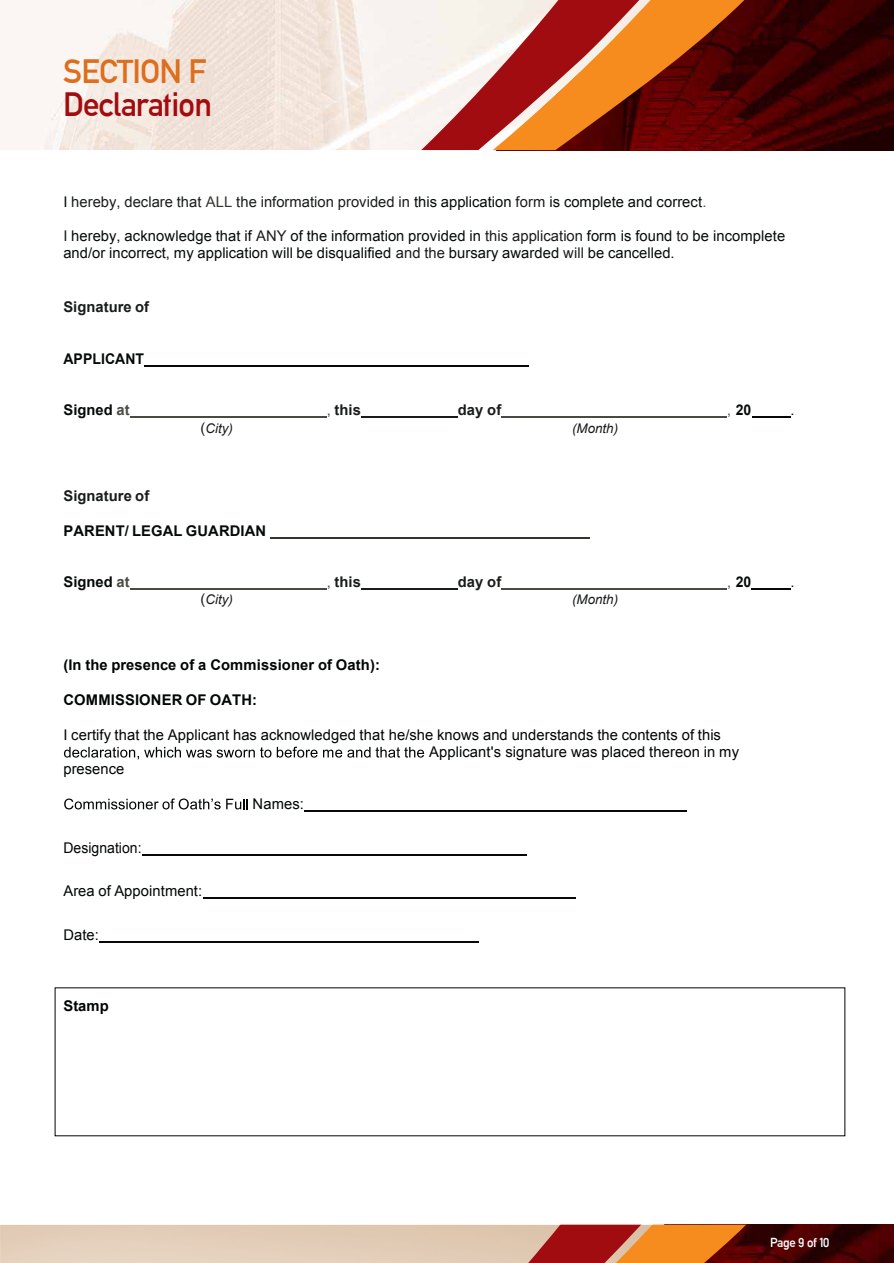
<style>
.page{position:relative;width:894px;height:1263px;background:#fff}
.page>*{position:absolute;margin:0;border:0;box-sizing:border-box;transform-origin:0 0}
.t1{font:33px "Alte DIN1451 Mittelschrift";letter-spacing:-.02em;color:#a10c10}
.t2{font:33px "Alte DIN1451 Mittelschrift";letter-spacing:-.02em;color:#dd6e1d}
.t3{font:14.7px/17.2px "Arial";letter-spacing:.005em;color:#060b0a}
.t4{font:14.7px "Arial";letter-spacing:.005em;color:#020505}
.t5{font:14.7px "Arial";color:#191d1a}
.t6{font:700 14.7px "Arial";letter-spacing:.01em;color:#020505}
.t7{font:700 14.7px "Arial";letter-spacing:.005em;color:#191d1a}
.t8{font:700 14.7px "Arial";letter-spacing:.005em;color:#060b0a}
.t9{font:700 14.7px "Arial";letter-spacing:.005em;color:#060b0a;scale:.95 1}
.t10{font:14.7px "Arial";letter-spacing:.005em;color:#020505;scale:.95 1}
.t11{font:italic 13.35px "Arial";color:#191d1a}
.t12{font:12.75px "Alte DIN1451 Mittelschrift";letter-spacing:-.02em;color:#fff}
.s1{color:#060b0a}
.s2{color:#33362f}
.s3{color:#494b44}
.s4{color:#191d1a}
.s5{font-weight:400;color:#494b44}
.s6{font-style:normal;font-size:14.7px}
</style>
<div class="page">
<hr style="left:144px;top:365px;width:385px;height:1px;background:#050a09">
<hr style="left:130px;top:417px;width:197px;height:1px;background:#484a43">
<hr style="left:361px;top:417px;width:97px;height:1px;background:#191d1a">
<hr style="left:502px;top:417px;width:225px;height:1px;background:#484a43">
<hr style="left:752px;top:417px;width:38px;height:1px;background:#050a09">
<hr style="left:270px;top:537px;width:320px;height:2px;background:#31352e">
<hr style="left:130px;top:588px;width:197px;height:2px;background:#484a43">
<hr style="left:361px;top:588px;width:97px;height:2px;background:#191d1a">
<hr style="left:502px;top:588px;width:225px;height:1px;background:#484a43">
<hr style="left:752px;top:588px;width:39px;height:1px;background:#050a09">
<svg style="left:64px;top:747px;width:360px;height:13px"></svg>
<svg style="left:64px;top:799px;width:184px;height:10px"></svg>
<hr style="left:304px;top:811px;width:383px;height:1px;background:#050a09">
<hr style="left:142px;top:854px;width:384px;height:1px;background:#050a09">
<hr style="left:203px;top:898px;width:372px;height:1px;background:#050a09">
<hr style="left:99px;top:941px;width:380px;height:1px;background:#050a09">
<img style="left:810px;top:0;width:84px;height:150px">
<svg style="left:0;top:0;width:810px;height:150px"></svg>
<img style="left:813px;top:1225px;width:80px;height:38px">
<svg style="left:0;top:1225px;width:813px;height:38px"></svg>
<h1 class="t2" style="left:63px;top:51px;width:145px">SECTION F</h1>
<h1 class="t1" style="left:63px;top:84px;width:150px">Declaration</h1>
<p class="t5" style="left:63px;top:192px;width:645px"><span class="s1">I</span> hereby, declare that <span class="s2">ALL</span> the information provided in <span class="s1">this application</span> form <span class="s1">is complete and correct</span><span class="s3">.</span></p>
<p class="t3" style="left:63px;top:228px;width:723px"><span class="s4">I</span> hereby, acknowledge that if <span class="s4">ANY</span> of the information provided in <span class="s4">this application</span> form is found <span class="s4">to</span> be incomplete and/or incorrect, my application will be disqualified <span class="s4">and the</span> bursary awarded <span class="s4">will</span> be cancelled.</p>
<p class="t7" style="left:63px;top:297px;width:87px">Signature of</p>
<p class="t9" style="left:63px;top:349px;width:86px">APPLICANT</p>
<p class="t8" style="left:63px;top:400px;width:68px">Signed <span class="s3">at</span></p>
<p class="t7" style="left:327px;top:400px;width:36px"><span class="s5">,</span> this</p>
<p class="t7" style="left:458px;top:400px;width:45px">day of</p>
<p class="t9" style="left:727px;top:400px;width:27px"><span class="s5">,</span> 20</p>
<p class="t3" style="left:790px;top:401px;width:6px">.</p>
<p class="t11" style="left:200px;top:419px;width:34px"><span class="s6">(</span>City)</p>
<p class="t11" style="left:572px;top:419px;width:48px">(Month)</p>
<p class="t7" style="left:63px;top:487px;width:87px">Signature of</p>
<p class="t8" style="left:63px;top:521px;width:204px">PARENT/ LEGAL GUARDIAN</p>
<p class="t8" style="left:63px;top:572px;width:68px">Signed <span class="s3">at</span></p>
<p class="t7" style="left:327px;top:572px;width:36px"><span class="s5">,</span> this</p>
<p class="t7" style="left:458px;top:572px;width:45px">day of</p>
<p class="t9" style="left:727px;top:572px;width:27px"><span class="s5">,</span> 20</p>
<p class="t3" style="left:790px;top:573px;width:6px">.</p>
<p class="t11" style="left:200px;top:591px;width:34px"><span class="s6">(</span>City)</p>
<p class="t11" style="left:572px;top:591px;width:48px">(Month)</p>
<p class="t6" style="left:63px;top:655px;width:318px">(In the presence of a Commissioner of Oath):</p>
<p class="t6" style="left:63px;top:690px;width:195px">COMMISSIONER OF OATH:</p>
<p class="t4" style="left:63px;top:725px;width:659px">I certify that the Applicant has acknowledged that he/she knows and understands the contents of this</p>
<p class="t4" style="left:429px;top:743px;width:312px">Applicant's signature was placed thereon in my</p>
<p class="t4" style="left:63px;top:760px;width:63px">presence</p>
<p class="t4" style="left:253px;top:795px;width:53px">Names:</p>
<p class="t10" style="left:63px;top:838px;width:84px">Designation:</p>
<p class="t4" style="left:63px;top:882px;width:140px">Area of Appointment:</p>
<p class="t4" style="left:63px;top:925px;width:37px">Date:</p>
<p class="t6" style="left:63px;top:996px;width:47px">Stamp</p>
<p class="t12" style="left:770px;top:1235px;width:61px">Page 9 of 10</p>
</div>
